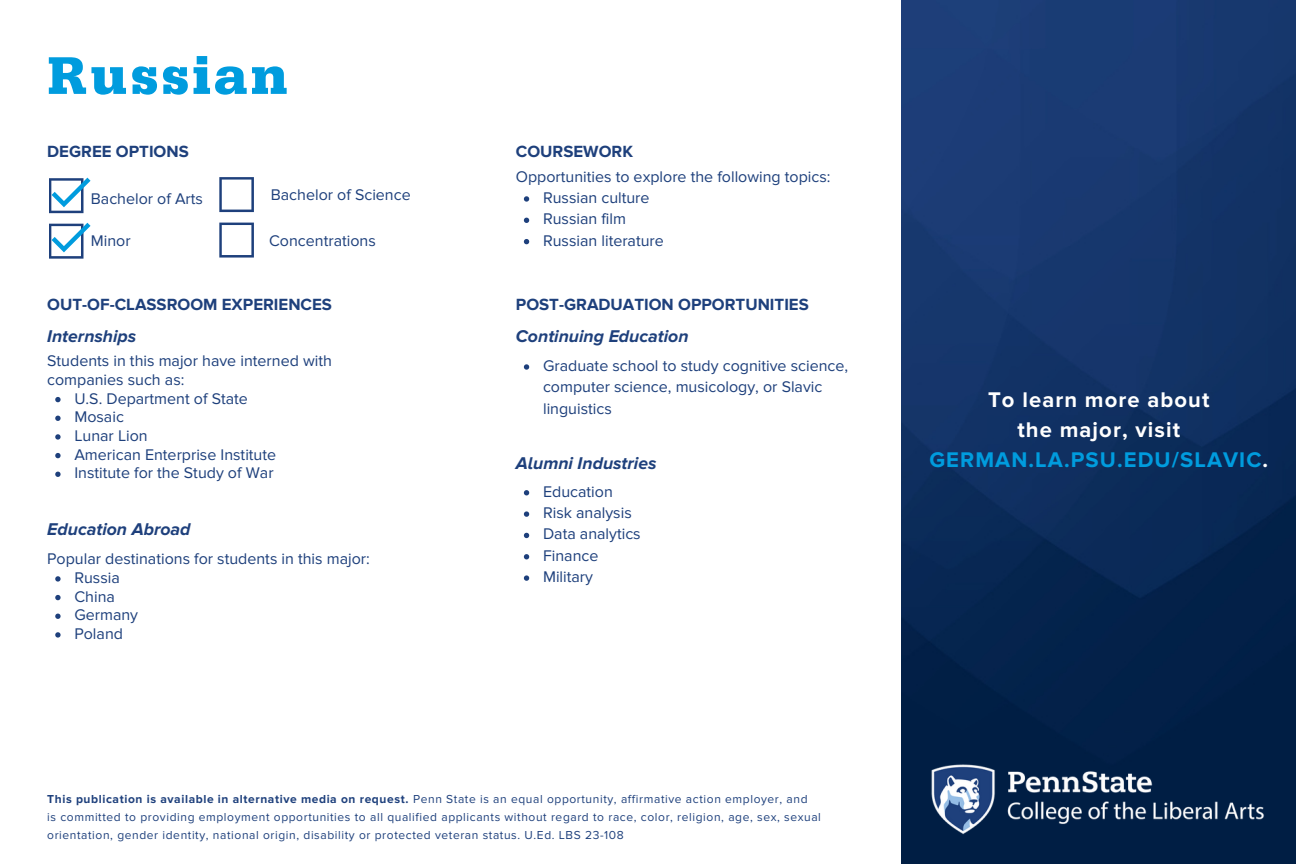
<style>
.page{position:relative;width:1296px;height:864px;background:#fff}
.page>*{position:absolute;margin:0;border:0;box-sizing:border-box;transform-origin:0 0}
.t1{font:900 56px "Serifa Std";letter-spacing:.05em;color:#009cde}
.t2{font:700 22px/30px "Proxima Nova";letter-spacing:.05em;color:#fff;text-align:center}
.t3{font:italic 700 17.6px "Proxima Nova A";color:#1e407c}
.t4{font:700 16.8px "Proxima Nova";color:#1e407c}
.t5{font:16px/21.4px "Proxima Nova";color:#1e407c}
.t6{font:12px/18px "Proxima Nova";letter-spacing:.05em;color:#1e407c}
.s1{font-weight:700}
.s2{color:#009cde}
</style>
<div class="page">
<img style="left:902px;top:0;width:394px;height:864px">
<svg style="left:524px;top:196px;width:5px;height:6px"></svg>
<svg style="left:524px;top:218px;width:5px;height:5px"></svg>
<svg style="left:524px;top:239px;width:5px;height:5px"></svg>
<svg style="left:55px;top:576px;width:6px;height:6px"></svg>
<svg style="left:55px;top:595px;width:6px;height:5px"></svg>
<svg style="left:55px;top:614px;width:6px;height:5px"></svg>
<svg style="left:55px;top:632px;width:6px;height:6px"></svg>
<svg style="left:55px;top:397px;width:6px;height:5px"></svg>
<svg style="left:55px;top:416px;width:6px;height:5px"></svg>
<svg style="left:55px;top:434px;width:6px;height:6px"></svg>
<svg style="left:55px;top:453px;width:6px;height:5px"></svg>
<svg style="left:55px;top:472px;width:6px;height:5px"></svg>
<svg style="left:524px;top:364px;width:5px;height:6px"></svg>
<svg style="left:524px;top:490px;width:5px;height:5px"></svg>
<svg style="left:524px;top:511px;width:5px;height:6px"></svg>
<svg style="left:524px;top:533px;width:5px;height:5px"></svg>
<svg style="left:524px;top:554px;width:5px;height:5px"></svg>
<svg style="left:524px;top:575px;width:5px;height:6px"></svg>
<svg style="left:219px;top:177px;width:35px;height:81px"></svg>
<svg style="left:49px;top:178px;width:42px;height:35px"></svg>
<svg style="left:49px;top:223px;width:42px;height:36px"></svg>
<img style="left:902px;top:735px;width:391px;height:129px">
<h1 class="t1" style="left:47px;top:57px;width:242px">Russian</h1>
<p class="t4" style="left:47px;top:141px;width:143px">DEGREE OPTIONS</p>
<p class="t5" style="left:91px;top:188px;width:114px">Bachelor of Arts</p>
<p class="t5" style="left:91px;top:231px;width:41px">Minor</p>
<p class="t5" style="left:271px;top:185px;width:141px">Bachelor of Science</p>
<p class="t5" style="left:269px;top:230px;width:108px">Concentrations</p>
<p class="t4" style="left:47px;top:295px;width:286px">OUT-OF-CLASSROOM EXPERIENCES</p>
<p class="t3" style="left:47px;top:326px;width:91px">Internships</p>
<p class="t5" style="left:47px;top:352px;width:286px;line-height:18.6px">Students in this major have interned with companies such as:</p>
<p class="t5" style="left:74px;top:389px;width:203px;line-height:18.6px">U.S. Department of State<br>Mosaic<br>Lunar Lion<br>American Enterprise Institute<br>Institute for the Study of War</p>
<p class="t3" style="left:47px;top:519px;width:145px">Education Abroad</p>
<p class="t5" style="left:47px;top:549px;width:324px">Popular destinations for students in this major:</p>
<p class="t5" style="left:74px;top:569px;width:65px;line-height:18.6px">Russia<br>China<br>Germany<br>Poland</p>
<p class="t4" style="left:516px;top:141px;width:119px">COURSEWORK</p>
<p class="t5" style="left:516px;top:166px;width:316px">Opportunities to explore the following topics:</p>
<p class="t5" style="left:543px;top:187px;width:122px">Russian culture<br>Russian film<br>Russian literature</p>
<p class="t4" style="left:516px;top:295px;width:294px">POST-GRADUATION OPPORTUNITIES</p>
<p class="t3" style="left:516px;top:326px;width:174px">Continuing Education</p>
<p class="t5" style="left:543px;top:355px;width:307px">Graduate school to study cognitive science, computer science, musicology, or Slavic linguistics</p>
<p class="t3" style="left:516px;top:453px;width:142px">Alumni Industries</p>
<p class="t5" style="left:543px;top:481px;width:99px">Education<br>Risk analysis<br>Data analytics<br>Finance<br>Military</p>
<p class="t6" style="left:47px;top:791px;width:775px"><span class="s1">This publication is available in alternative media on request.</span> Penn State is an equal opportunity, affirmative action employer, and<br>is committed to providing employment opportunities to all qualified applicants without regard to race, color, religion, age, sex, sexual orientation, gender identity, national origin, disability or protected veteran status. U.Ed. LBS 23-108</p>
<h2 class="t2" style="left:929px;top:385px;width:340px">To learn more about<br>the major, visit<br><span class="s2">GERMAN.LA.PSU.EDU/SLAVIC</span>.</h2>
</div>
